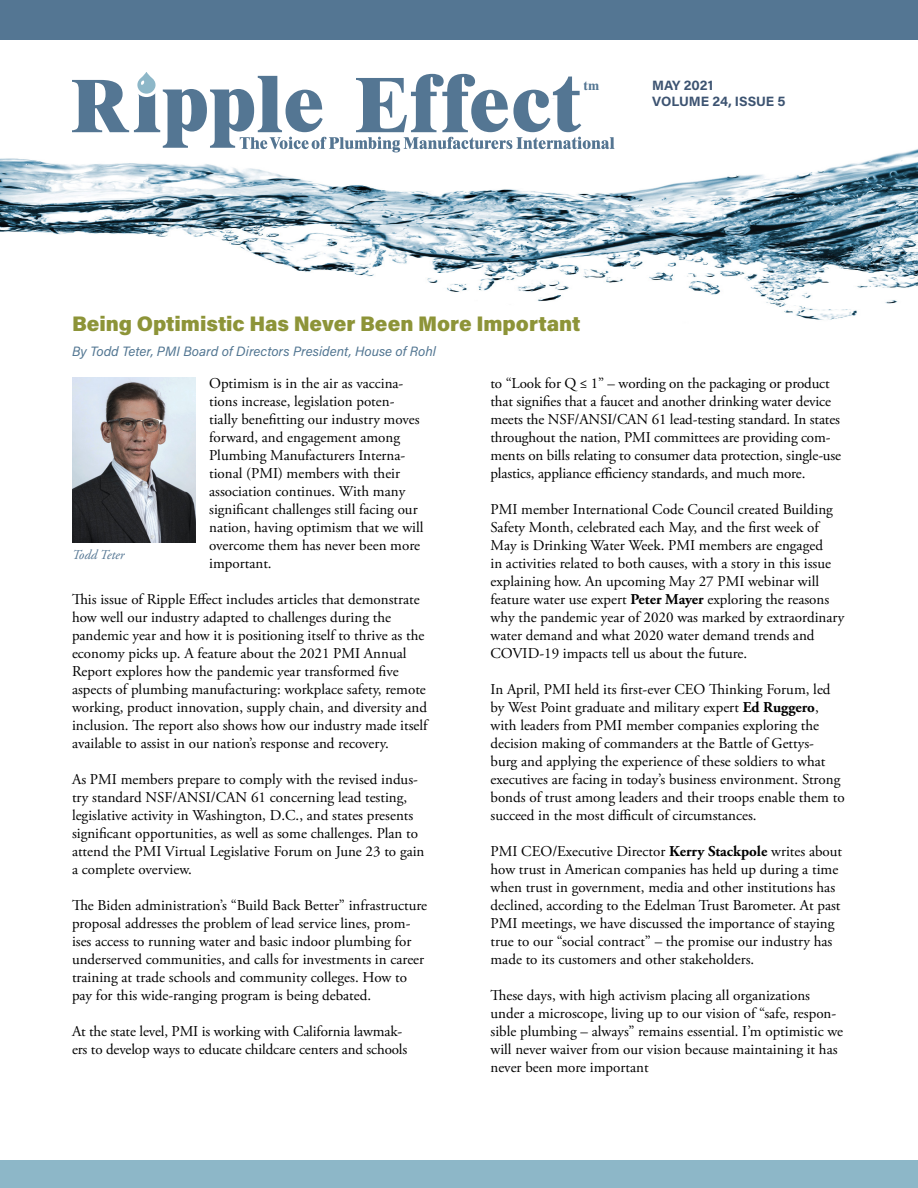
<style>
.page{position:relative;width:918px;height:1188px;background:#fff}
.page>*{position:absolute;margin:0;border:0;box-sizing:border-box;transform-origin:0 0}
.home_headline{font:900 21px "Acumin Pro";color:#8d9438}
.body{font:15px/18px "Adobe Garamond Pro";color:#000}
.t1{font:700 13.65px "Dutch 801 BT";color:#547693}
.byline{font:italic 13.5px "Acumin Pro";color:#527692}
.issue_text{font:700 13.5px "Acumin Pro";color:#3c5371}
.t2{font:italic 13.5px "Adobe Garamond Pro";color:#547693}
.s1{font-weight:700}
</style>
<div class="page">
<div style="left:0;top:0;width:918px;height:40px;background:#547693"></div>
<div style="left:0;top:1161px;width:918px;height:27px;background:#8db7c8"></div>
<img style="left:0;top:149px;width:918px;height:171px">
<div style="left:134px;top:66px;width:25px;height:31px;border:3px solid #fff;border-radius:10px"></div>
<svg style="left:72px;top:74px;width:543px;height:78px"></svg>
<img style="left:72px;top:377px;width:124px;height:166px">
<p class="t1" style="left:584px;top:77px;width:17px">tm</p>
<p class="issue_text" style="left:652px;top:76px;width:63px">MAY 2021</p>
<p class="issue_text" style="left:652px;top:92px;width:135px">VOLUME 24, ISSUE 5</p>
<p class="home_headline" style="left:72px;top:309px;width:510px">Being Optimistic Has Never Been More Important</p>
<p class="byline" style="left:72px;top:342px;width:366px">By Todd Teter, PMI Board of Directors President, House of Rohl</p>
<p class="body" style="left:209px;top:375px;width:216px">Optimism is in the air as vaccina&shy;tions increase, legislation poten&shy;tially benefitting our industry moves forward, and engagement among<br>Plumbing Manufacturers Interna&shy;tional (PMI) members with their association continues. With many significant challenges still facing our nation, having optimism that we will overcome them has never been more important.</p>
<p class="body" style="left:72px;top:591px;width:357px">This issue of Ripple Effect includes articles that demonstrate how well our industry adapted to challenges during the pandemic year and how it is positioning itself to thrive as the economy picks up. A feature about the 2021 PMI Annual Report explores how the pandemic year transformed five aspects of plumbing manufacturing: workplace safety, remote working, product innovation, supply chain, and diversity and inclusion. The report also shows how our industry made itself available to assist in our nation’s response and recovery.</p>
<p class="body" style="left:72px;top:771px;width:354px">As PMI members prepare to comply with the revised indus&shy;try standard NSF/ANSI/CAN 61 concerning lead testing, legislative activity in Washington, D.C., and states presents significant opportunities, as well as some challenges. Plan to attend the PMI Virtual Legislative Forum on June 23 to gain a complete overview.</p>
<p class="body" style="left:72px;top:897px;width:357px">The Biden administration’s “Build Back Better” infrastructure proposal addresses the problem of lead service lines, prom&shy;ises access to running water and basic indoor plumbing for underserved communities, and calls for investments in career training at trade schools and community colleges. How to pay for this wide-ranging program is being debated.</p>
<p class="body" style="left:72px;top:1023px;width:337px">At the state level, PMI is working with California lawmak&shy;ers to develop ways to educate childcare centers and schools</p>
<p class="t2" style="left:72px;top:546px;width:54px">Todd Teter</p>
<p class="body" style="left:490px;top:375px;width:352px">to “Look for Q ≤ 1” – wording on the packaging or product that signifies that a faucet and another drinking water device meets the NSF/ANSI/CAN 61 lead-testing standard. In states throughout the nation, PMI committees are providing com&shy;ments on bills relating to consumer data protection, single-use plastics, appliance efficiency standards, and much more.</p>
<p class="body" style="left:490px;top:501px;width:355px">PMI member International Code Council created Building Safety Month, celebrated each May, and the first week of May is Drinking Water Week. PMI members are engaged<br>in activities related to both causes, with a story in this issue explaining how. An upcoming May 27 PMI webinar will feature water use expert <span class="s1">Peter Mayer</span> exploring the reasons why the pandemic year of 2020 was marked by extraordinary water demand and what 2020 water demand trends and COVID-19 impacts tell us about the future.</p>
<p class="body" style="left:490px;top:681px;width:356px">In April, PMI held its first-ever CEO Thinking Forum, led by West Point graduate and military expert <span class="s1">Ed Ruggero</span>, with leaders from PMI member companies exploring the decision making of commanders at the Battle of Gettys&shy;burg and applying the experience of these soldiers to what executives are facing in today’s business environment. Strong bonds of trust among leaders and their troops enable them to succeed in the most difficult of circumstances.</p>
<p class="body" style="left:490px;top:843px;width:353px">PMI CEO/Executive Director <span class="s1">Kerry Stackpole</span> writes about how trust in American companies has held up during a time when trust in government, media and other institutions has declined, according to the Edelman Trust Barometer. At past PMI meetings, we have discussed the importance of staying true to our “social contract” – the promise our industry has made to its customers and other stakeholders.</p>
<p class="body" style="left:490px;top:987px;width:354px">These days, with high activism placing all organizations under a microscope, living up to our vision of “safe, respon&shy;sible plumbing – always” remains essential. I’m optimistic we will never waiver from our vision because maintaining it has never been more important</p>
</div>
